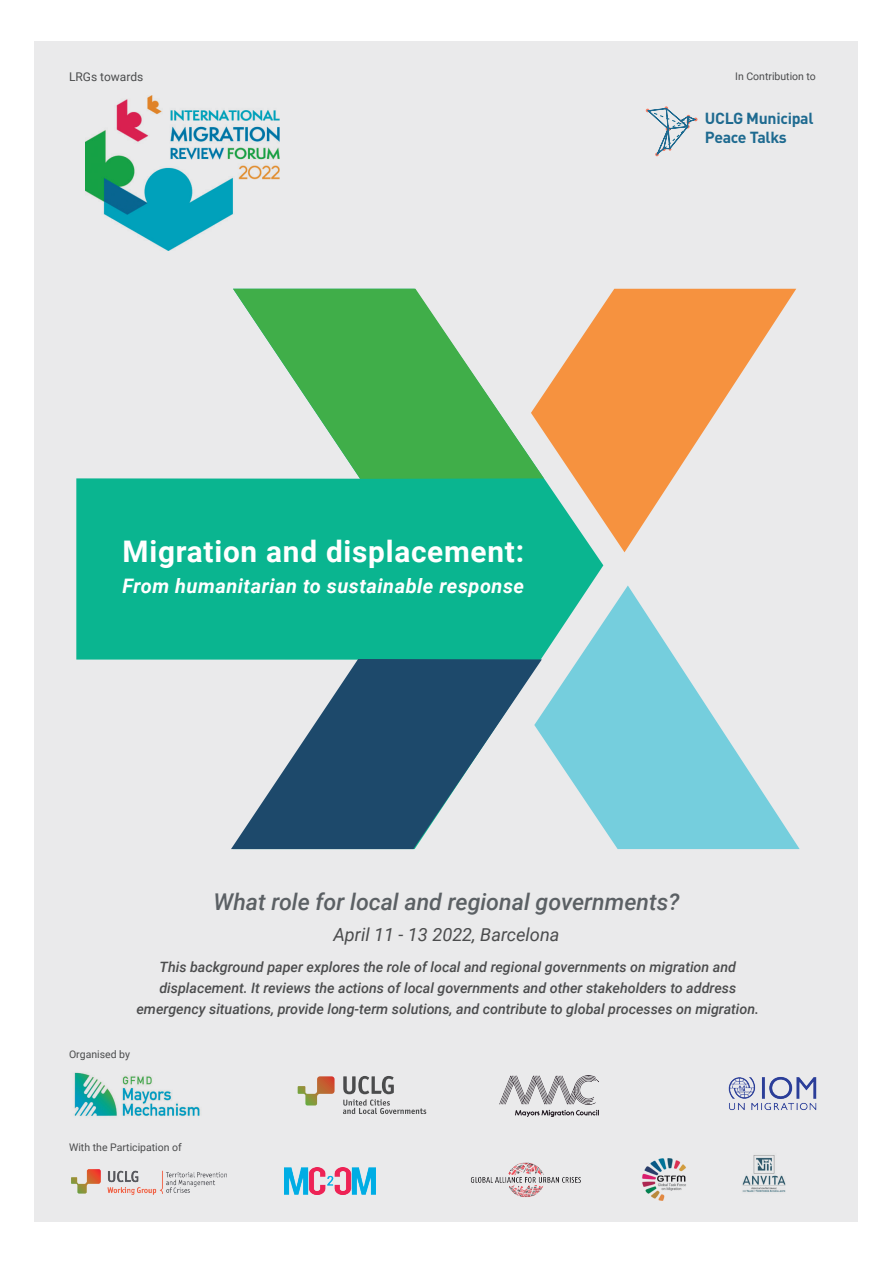
<style>
.page{position:relative;width:893px;height:1263px;background:#fff}
.page>*{position:absolute;margin:0;border:0;box-sizing:border-box;transform-origin:0 0}
.t1{font:700 29.7px "Roboto";letter-spacing:.025em;color:#fff}
.t2{font:italic 500 23.1px "Roboto";color:#5b6064}
.t3{font:italic 700 19.95px "Roboto";letter-spacing:.025em;color:#fff}
.t4{font:italic 18.15px "Roboto";color:#4b4c4d}
.t5{font:700 15.9px/19px "DIN Pro";letter-spacing:-.02em;color:#1e6a90}
.t6{font:italic 500 14.25px/21px "Roboto";color:#4b4c4d;text-align:center}
.t7{font:12px "Roboto";color:#4b4c4d}
.t8{font:10.5px "Roboto";color:#4b4c4d}
</style>
<div class="page">
<div style="left:35px;top:41px;width:823px;height:1181px;background:#eaeaeb"></div>
<img style="left:86px;top:96px;width:194px;height:155px">
<svg style="left:646px;top:106px;width:51px;height:50px"></svg>
<img style="left:728px;top:1077px;width:89px;height:34px">
<img style="left:74px;top:1072px;width:126px;height:44px">
<img style="left:500px;top:1076px;width:98px;height:40px">
<svg style="left:298px;top:1076px;width:37px;height:29px"></svg>
<svg style="left:343px;top:1076px;width:83px;height:38px"></svg>
<img style="left:71px;top:1169px;width:156px;height:25px">
<img style="left:284px;top:1167px;width:92px;height:27px">
<img style="left:471px;top:1163px;width:110px;height:34px">
<img style="left:642px;top:1158px;width:44px;height:43px">
<img style="left:742px;top:1155px;width:44px;height:37px">
<div style="left:76px;top:478px;width:527px;height:182px;background:#0ab590"></div>
<svg style="left:531px;top:289px;width:265px;height:263px;fill:#f6923f"></svg>
<svg style="left:534px;top:585px;width:266px;height:264px;fill:#75cedd"></svg>
<svg style="left:233px;top:289px;width:311px;height:190px;fill:#40ae49"></svg>
<svg style="left:231px;top:659px;width:311px;height:190px;fill:#1d496b"></svg>
<p class="t7" style="left:69px;top:69px;width:76px">LRGs towards</p>
<p class="t8" style="left:735px;top:69px;width:82px">In Contribution to</p>
<p class="t5" style="left:705px;top:108px;width:110px">UCLG Municipal<br>Peace Talks</p>
<h1 class="t1" style="left:123px;top:531px;width:403px">Migration and displacement:</h1>
<h3 class="t3" style="left:123px;top:571px;width:403px">From humanitarian to sustainable response</h3>
<h2 class="t2" style="left:214px;top:886px;width:467px">What role for local and regional governments?</h2>
<p class="t4" style="left:333px;top:921px;width:228px">April 11 - 13 2022, Barcelona</p>
<p class="t6" style="left:136px;top:956px;width:624px">This background paper explores the role of local and regional governments on migration and displacement. It reviews the actions of local governments and other stakeholders to address emergency situations, provide long-term solutions, and contribute to global processes on migration.</p>
<p class="t8" style="left:69px;top:1047px;width:62px">Organised by</p>
<p class="t8" style="left:69px;top:1140px;width:114px">With the Participation of</p>
</div>
